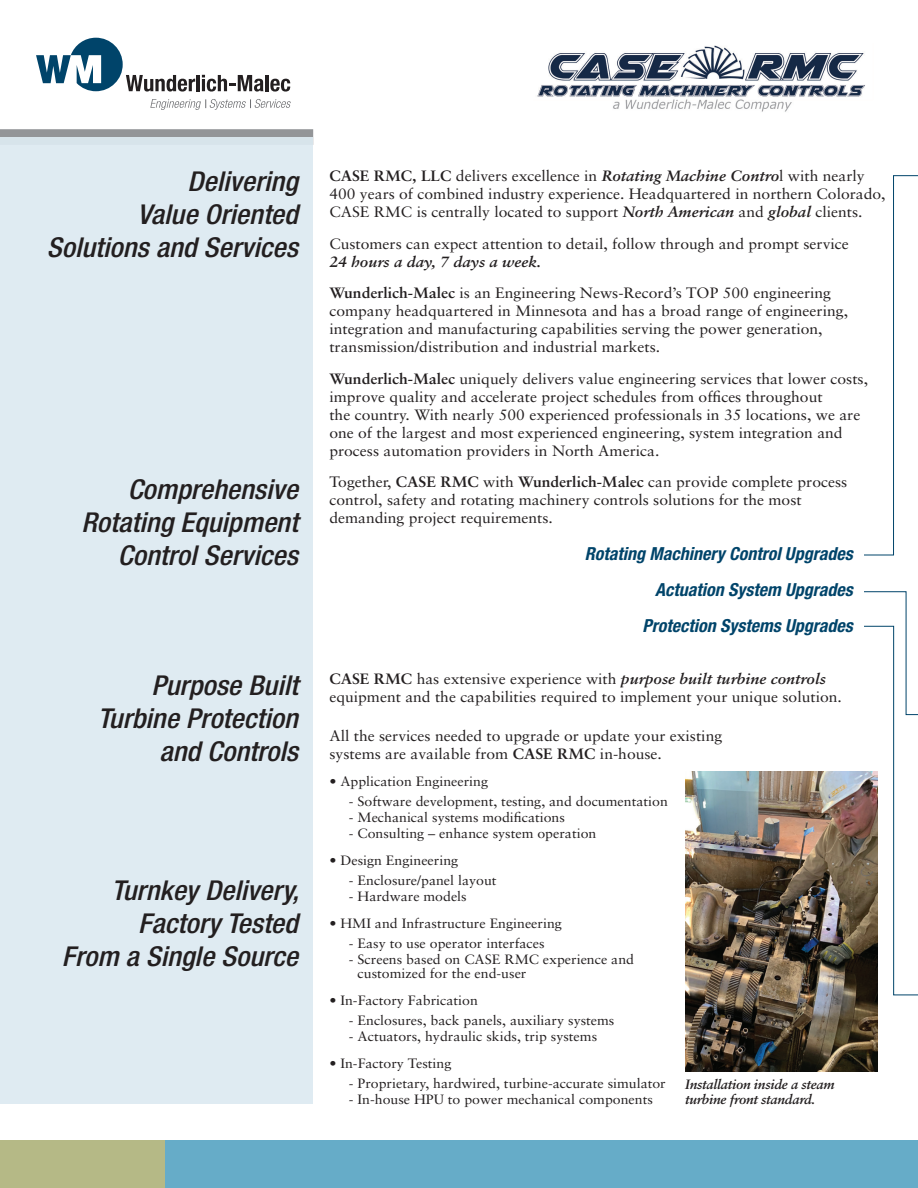
<style>
.page{position:relative;width:918px;height:1188px;background:#fff}
.page>*{position:absolute;margin:0;border:0;box-sizing:border-box;transform-origin:0 0}
.t1{font:italic 500 condensed 27.45px/33.2px "Helvetica Neue";color:#231f20;text-align:right;scale:1.05 1}
.t2{font:italic 700 condensed 18px/36px "Helvetica Neue";color:#00446a;text-align:right}
.t3{font:15px/18px "Sabon";color:#231f20;scale:1.05 1}
.t4{font:13.5px/13.5px "Sabon";color:#231f20;scale:1.05 1}
.t5{font:italic 700 13.5px "Sabon";letter-spacing:-.02em;color:#231f20}
.s1{font-weight:700}
.s2{font-weight:700;font-style:italic}
</style>
<div class="page">
<div style="left:0;top:129px;width:313px;height:16px;background:#939598"></div>
<div style="left:0;top:137px;width:313px;height:967px;background:#ddeaf2"></div>
<svg style="left:36px;top:38px;width:159px;height:54px"></svg>
<hr style="left:196px;top:75px;width:4px;height:16px;background:#231f20">
<svg style="left:202px;top:75px;width:62px;height:17px"></svg>
<hr style="left:265px;top:75px;width:4px;height:16px;background:#231f20">
<svg style="left:270px;top:79px;width:20px;height:13px"></svg>
<svg style="left:150px;top:99px;width:141px;height:11px"></svg>
<div style="left:161px;top:1141px;width:757px;height:47px;background:#66acc8"></div>
<div style="left:0;top:1141px;width:164px;height:47px;background:#b5b986"></div>
<svg style="left:864px;top:591px;width:54px;height:405px"></svg>
<svg style="left:864px;top:175px;width:54px;height:381px"></svg>
<img style="left:537px;top:45px;width:328px;height:67px">
<img style="left:686px;top:771px;width:192px;height:301px">
<p class="t1" style="left:47px;top:164px;width:241px">Delivering<br>Value Oriented<br>Solutions and Services</p>
<p class="t1" style="left:81px;top:472px;width:208px">Comprehensive<br>Rotating Equipment<br>Control Services</p>
<p class="t1" style="left:98px;top:668px;width:192px">Purpose Built<br>Turbine Protection and Controls</p>
<p class="t1" style="left:62px;top:873px;width:227px">Turnkey Delivery,<br>Factory Tested<br>From a Single Source</p>
<p class="t3" style="left:329px;top:167px;width:531px"><span class="s1">CASE RMC, LLC</span> delivers excellence in <span class="s2">Rotating Machine Contro</span>l with nearly<br>400 years of combined industry experience. Headquartered in northern Colorado,<br>CASE RMC is centrally located to support <span class="s2">North American</span> and <span class="s2">global</span> clients.</p>
<p class="t3" style="left:329px;top:234px;width:496px">Customers can expect attention to detail, follow through and prompt service<br><span class="s2">24 hours a day, 7 days a week.</span></p>
<p class="t3" style="left:329px;top:284px;width:495px"><span class="s1">Wunderlich-Malec</span> is an Engineering News-Record’s TOP 500 engineering company headquartered in Minnesota and has a broad range of engineering, integration and manufacturing capabilities serving the power generation, transmission/distribution and industrial markets.</p>
<p class="t3" style="left:329px;top:369px;width:515px"><span class="s1">Wunderlich-Malec</span> uniquely delivers value engineering services that lower costs, improve quality and accelerate project schedules from offices throughout<br>the country. With nearly 500 experienced professionals in 35 locations, we are one of the largest and most experienced engineering, system integration and process automation providers in North America.</p>
<p class="t3" style="left:329px;top:473px;width:495px">Together, <span class="s1">CASE RMC</span> with <span class="s1">Wunderlich-Malec</span> can provide complete process control, safety and rotating machinery controls solutions for the most demanding project requirements.</p>
<p class="t2" style="left:585px;top:535px;width:269px">Rotating Machinery Control Upgrades<br>Actuation System Upgrades<br>Protection Systems Upgrades</p>
<p class="t3" style="left:329px;top:670px;width:490px"><span class="s1">CASE RMC</span> has extensive experience with <span class="s2">purpose built turbine controls </span>equipment and the capabilities required to implement your unique solution.</p>
<p class="t3" style="left:329px;top:726px;width:376px">All the services needed to upgrade or update your existing systems are available from <span class="s1">CASE RMC</span> in-house.</p>
<p class="t4" style="left:329px;top:774px;width:153px">• Application Engineering</p>
<p class="t4" style="left:349px;top:794px;width:305px">- Software development, testing, and documentation</p>
<p class="t4" style="left:349px;top:810px;width:207px">- Mechanical systems modifications</p>
<p class="t4" style="left:349px;top:826px;width:237px">- Consulting – enhance system operation</p>
<p class="t4" style="left:329px;top:853px;width:124px">• Design Engineering</p>
<p class="t4" style="left:349px;top:873px;width:142px">- Enclosure/panel layout</p>
<p class="t4" style="left:349px;top:889px;width:114px">- Hardware models</p>
<p class="t4" style="left:329px;top:916px;width:223px">• HMI and Infrastructure Engineering</p>
<p class="t4" style="left:349px;top:937px;width:188px">- Easy to use operator interfaces</p>
<p class="t4" style="left:358px;top:953px;width:265px;text-indent:-9px">- Screens based on CASE RMC experience and customized for the end-user</p>
<p class="t4" style="left:329px;top:993px;width:143px">• In-Factory Fabrication</p>
<p class="t4" style="left:349px;top:1013px;width:254px">- Enclosures, back panels, auxiliary systems</p>
<p class="t4" style="left:349px;top:1029px;width:238px">- Actuators, hydraulic skids, trip systems</p>
<p class="t4" style="left:329px;top:1056px;width:118px">• In-Factory Testing</p>
<p class="t4" style="left:349px;top:1076px;width:303px">- Proprietary, hardwired, turbine-accurate simulator</p>
<p class="t4" style="left:349px;top:1092px;width:291px">- In-house HPU to power mechanical components</p>
<p class="t5" style="left:685px;top:1076px;width:151px">Installation inside a steam</p>
<p class="t5" style="left:685px;top:1091px;width:132px">turbine front standard.</p>
</div>
